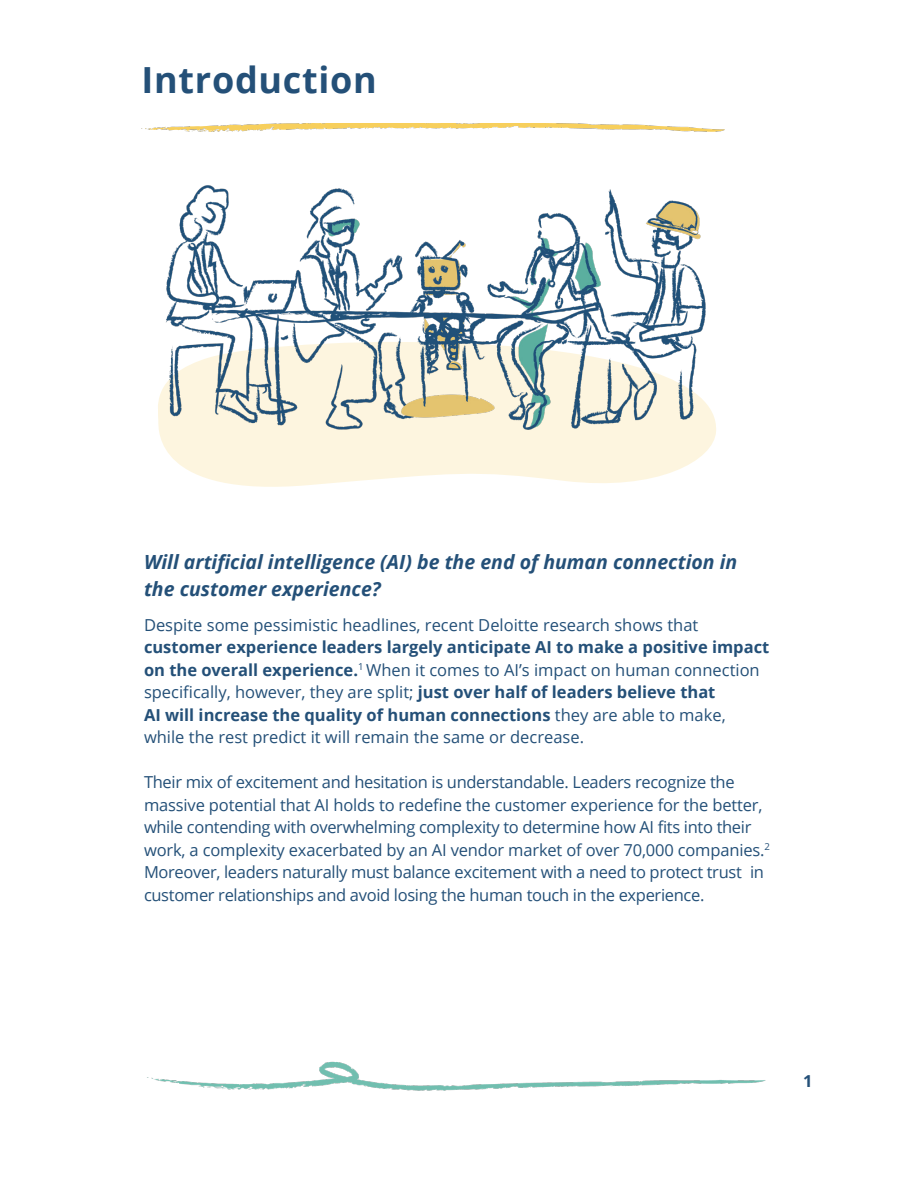
<style>
.page{position:relative;width:918px;height:1188px;background:#fff}
.page>*{position:absolute;margin:0;border:0;box-sizing:border-box;transform-origin:0 0}
.t1{font:700 36px "Open Sans";letter-spacing:.02em;color:#245078}
.Body_Copy{font:italic 700 19.5px/27px "Open Sans";color:#245078}
.Body_Copy-2{font:16.5px/22.5px "Open Sans";letter-spacing:-.01em;color:#245078}
.t2{font:700 16.5px "Open Sans";color:#245078}
.s1{font-weight:700}
</style>
<div class="page">
<img style="left:147px;top:1061px;width:619px;height:30px">
<svg style="left:167px;top:451px;width:539px;height:36px;fill:#fdf5df"></svg>
<img style="left:142px;top:123px;width:583px;height:9px">
<img style="left:158px;top:185px;width:558px;height:266px">
<p class="t1" style="left:142px;top:54px;width:237px">Introduction</p>
<p class="Body_Copy" style="left:144px;top:548px;width:595px">Will artificial intelligence (AI) be the end of human connection in the customer experience?</p>
<p class="Body_Copy-2" style="left:144px;top:613px;width:627px">Despite some pessimistic headlines, recent Deloitte research shows that <span class="s1">customer experience leaders largely anticipate AI to make a positive impact on the overall experience.</span><sup>1</sup> When it comes to AI’s impact on human connection specifically, however, they are split; <span class="s1">just over half of leaders believe that<br>AI will increase the quality of human connections</span> they are able to make, while the rest predict it will remain the same or decrease.</p>
<p class="Body_Copy-2" style="left:144px;top:771px;width:627px">Their mix of excitement and hesitation is understandable. Leaders recognize the massive potential that AI holds to redefine the customer experience for the better, while contending with overwhelming complexity to determine how AI fits into their work, a complexity exacerbated by an AI vendor market of over 70,000 companies.<sup>2<br></sup>Moreover, leaders naturally must balance excitement with a need to protect trust in customer relationships and avoid losing the human touch in the experience.</p>
<p class="t2" style="left:803px;top:1069px;width:11px">1</p>
</div>
